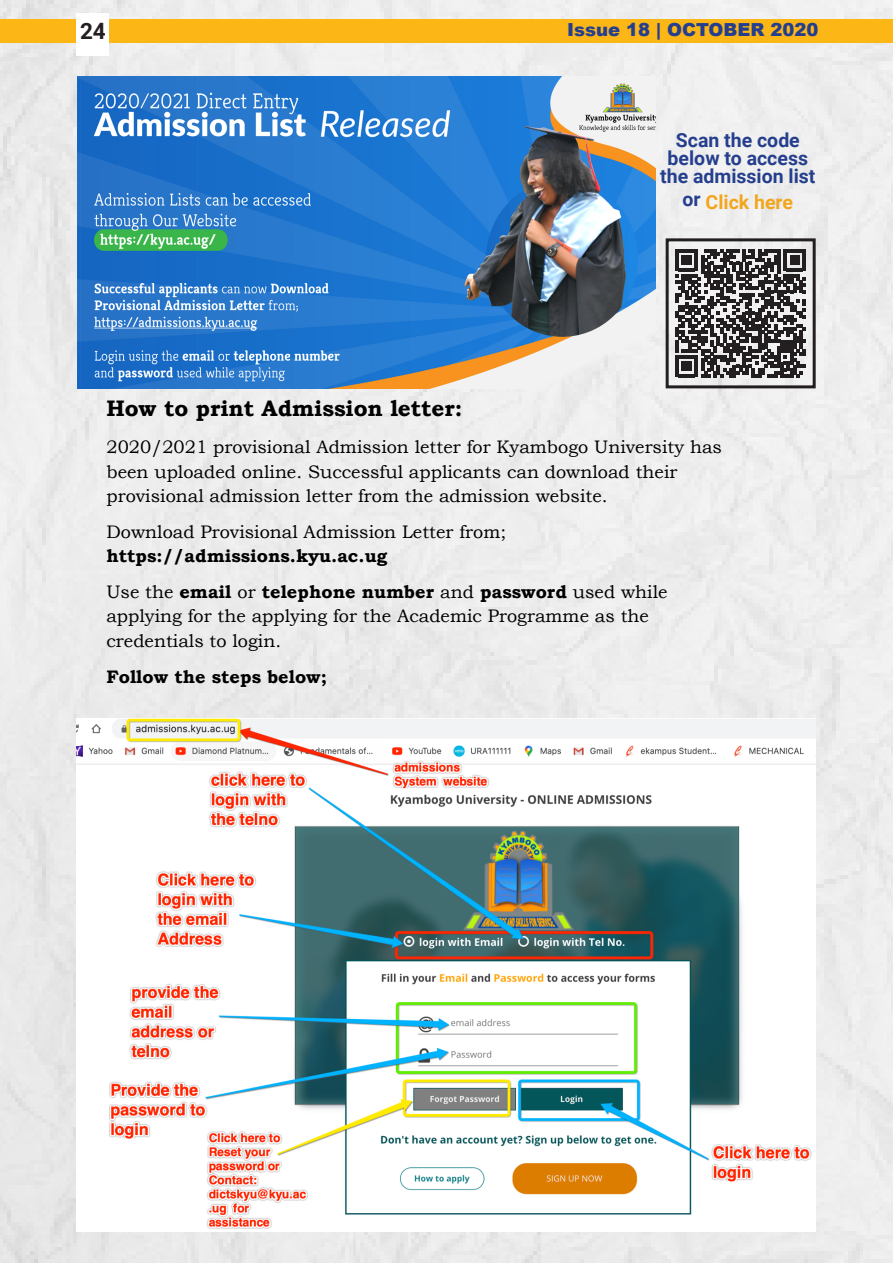
<style>
.page{position:relative;width:893px;height:1263px;background:#ededed}
.page>*{position:absolute;margin:0;border:0;box-sizing:border-box;transform-origin:0 0}
.t1{font:700 22.5px "Bookman Old Style";color:#000}
.t2{font:700 22.5px "Roboto";color:#231f20}
.t3{font:700 19.5px/18px "Roboto";color:#253f8e;text-align:center}
.t4{font:700 19.5px "Roboto";color:#f2a61e}
.t5{font:18.15px/24.5px "Bookman Old Style";color:#000}
.t6{font:700 18.15px "Bookman Old Style";color:#000}
.t7{font:900 18px "Arial";color:#253f8e}
.s1{font-weight:700}
</style>
<div class="page">
<div style="left:0;top:19px;width:893px;height:23px;background:#fcb615"></div>
<div style="left:77px;top:13px;width:32px;height:42px;background:#fff"></div>
<img style="left:77px;top:718px;width:739px;height:514px">
<svg style="left:675px;top:249px;width:131px;height:128px"></svg>
<div style="left:666px;top:238px;width:150px;height:150px;border:3px solid #231f20"></div>
<img style="left:77px;top:77px;width:578px;height:311px">
<p class="t2" style="left:80px;top:15px;width:27px">24</p>
<p class="t7" style="left:567px;top:17px;width:253px">Issue 18 | OCTOBER 2020</p>
<p class="t3" style="left:660px;top:130px;width:157px">Scan the code below to access the admission list</p>
<p class="t4" style="left:683px;top:188px;width:112px"><sup>or</sup> Click here</p>
<p class="t1" style="left:106px;top:392px;width:357px">How to print Admission letter:</p>
<p class="t5" style="left:106px;top:435px;width:617px">2020/2021 provisional Admission letter for Kyambogo University has been uploaded online. Successful applicants can download their provisional admission letter from the admission website.</p>
<p class="t5" style="left:106px;top:519px;width:401px">Download Provisional Admission Letter from; <span class="s1">https://admissions.kyu.ac.ug</span></p>
<p class="t5" style="left:106px;top:580px;width:563px">Use the <span class="s1">email</span> or <span class="s1">telephone number</span> and <span class="s1">password</span> used while applying for the applying for the Academic Programme as the credentials to login.</p>
<p class="t6" style="left:106px;top:663px;width:222px">Follow the steps below;</p>
</div>
